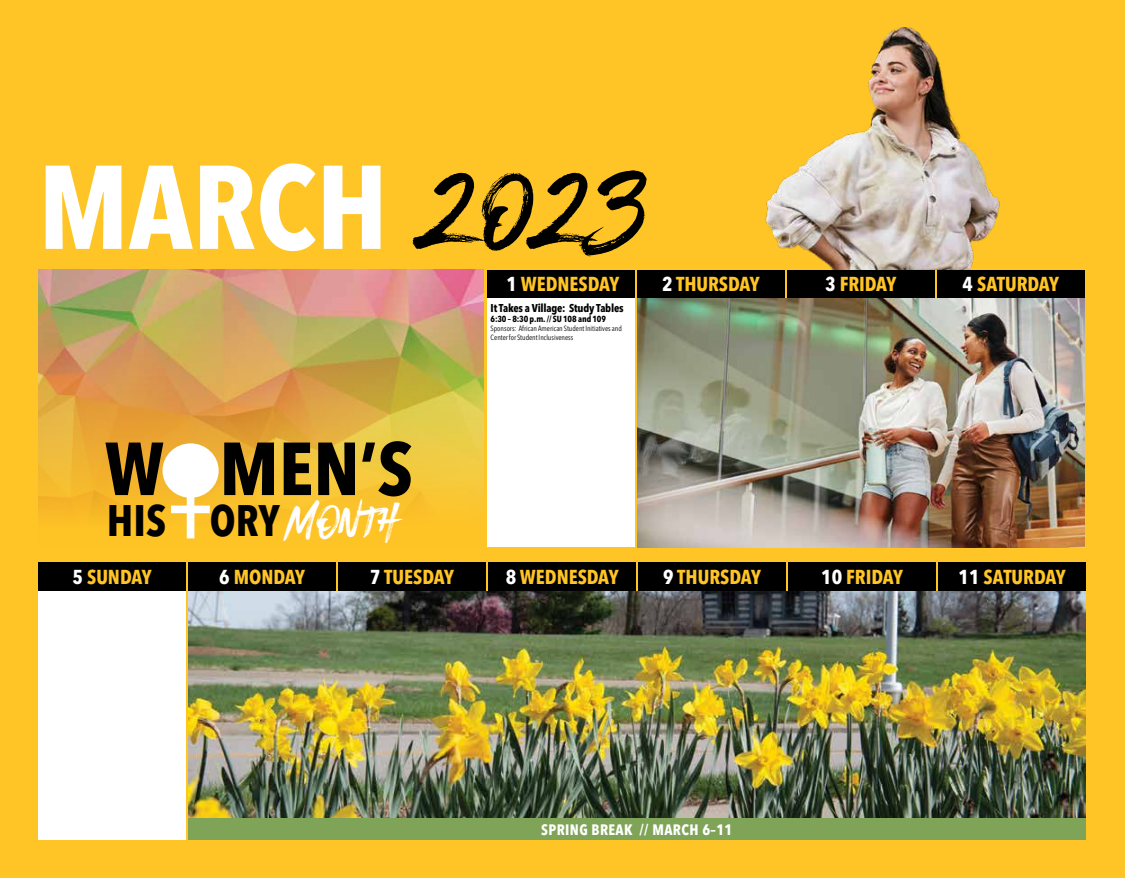
<style>
.page{position:relative;width:1125px;height:878px;background:#ffc425}
.page>*{position:absolute;margin:0;border:0;box-sizing:border-box;transform-origin:0 0}
.t1{font:131.25px "BLACKHAWK";color:#000}
.t2{font:700 condensed 117.5px "Avenir Next LT Pro";color:#fff}
.t3{font:700 condensed 74.12px "Avenir Next LT Pro";color:#000}
.t4{font:700 condensed 43.62px "Avenir Next LT Pro";color:#000}
.t5{font:700 condensed 20px "Avenir Next LT Pro";color:#ffc425}
.t6{font:700 condensed 15px "Avenir Next LT Pro";letter-spacing:.025em;color:#fff}
.t7{font:700 condensed 11.25px "Avenir Next LT Pro";letter-spacing:-.02em;color:#000}
.t8{font:700 condensed 8.75px "Avenir Next LT Pro";letter-spacing:-.005em;color:#000}
.t9{font:condensed 7.5px/8.8px "Avenir Next LT Pro";color:#000}
.s1{color:#fff}
.s2{font-family:"BLACKHAWK";font-weight:400;font-stretch:normal;font-size:48.75px;color:#fff}
</style>
<div class="page">
<div style="left:38px;top:562px;width:148px;height:29px;background:#000"></div>
<div style="left:188px;top:562px;width:148px;height:29px;background:#000"></div>
<div style="left:338px;top:562px;width:148px;height:29px;background:#000"></div>
<div style="left:487px;top:270px;width:147px;height:28px;background:#000"></div>
<div style="left:488px;top:562px;width:148px;height:29px;background:#000"></div>
<div style="left:637px;top:270px;width:147px;height:28px;background:#000"></div>
<div style="left:638px;top:562px;width:148px;height:29px;background:#000"></div>
<div style="left:787px;top:270px;width:147px;height:28px;background:#000"></div>
<div style="left:788px;top:562px;width:148px;height:29px;background:#000"></div>
<div style="left:938px;top:562px;width:148px;height:29px;background:#000"></div>
<div style="left:38px;top:591px;width:148px;height:249px;background:#fff"></div>
<div style="left:487px;top:298px;width:148px;height:249px;background:#fff"></div>
<img style="left:38px;top:270px;width:446px;height:269px">
<div style="left:937px;top:270px;width:147px;height:28px;background:#000"></div>
<img style="left:188px;top:591px;width:898px;height:227px">
<img style="left:765px;top:27px;width:235px;height:243px">
<div style="left:188px;top:818px;width:898px;height:22px;background:#7fa457"></div>
<img style="left:637px;top:298px;width:447px;height:249px">
<div style="left:163px;top:443px;width:56px;height:54px;background:#fff;border-radius:50%"></div>
<div style="left:187px;top:491px;width:7px;height:47px;background:#fff"></div>
<div style="left:171px;top:505px;width:39px;height:8px;background:#fff"></div>
<h2 class="t2" style="left:38px;top:135px;width:351px">MARCH</h2>
<h1 class="t1" style="left:423px;top:129px;width:226px">2023</h1>
<p class="t5" style="left:506px;top:272px;width:114px"><span class="s1">1</span> WEDNESDAY</p>
<p class="t5" style="left:662px;top:272px;width:99px"><span class="s1">2</span> THURSDAY</p>
<p class="t5" style="left:825px;top:272px;width:73px"><span class="s1">3</span> FRIDAY</p>
<p class="t7" style="left:491px;top:301px;width:135px">It Takes a Village: Study Tables</p>
<p class="t8" style="left:491px;top:314px;width:117px">6:30 – 8:30 p.m. // SU 108 and 109</p>
<p class="t9" style="left:491px;top:324px;width:133px">Sponsors: African American Student Initiatives and<br>Center for Student Inclusiveness</p>
<h3 class="t3" style="left:105px;top:423px;width:310px">W MEN’S</h3>
<h3 class="t4" style="left:107px;top:493px;width:292px">HIS ORY <span class="s2">MONTH</span></h3>
<p class="t5" style="left:963px;top:272px;width:98px"><span class="s1">4</span> SATURDAY</p>
<p class="t5" style="left:73px;top:564px;width:80px"><span class="s1">5</span> SUNDAY</p>
<p class="t5" style="left:219px;top:564px;width:87px"><span class="s1">6</span> MONDAY</p>
<p class="t5" style="left:370px;top:564px;width:85px"><span class="s1">7</span> TUESDAY</p>
<p class="t5" style="left:506px;top:564px;width:114px"><span class="s1">8</span> WEDNESDAY</p>
<p class="t5" style="left:663px;top:564px;width:99px"><span class="s1">9</span> THURSDAY</p>
<p class="t5" style="left:821px;top:564px;width:83px"><span class="s1">10</span> FRIDAY</p>
<p class="t5" style="left:959px;top:564px;width:109px"><span class="s1">11</span> SATURDAY</p>
<p class="t6" style="left:541px;top:820px;width:193px">SPRING BREAK // MARCH 6–11</p>
</div>
